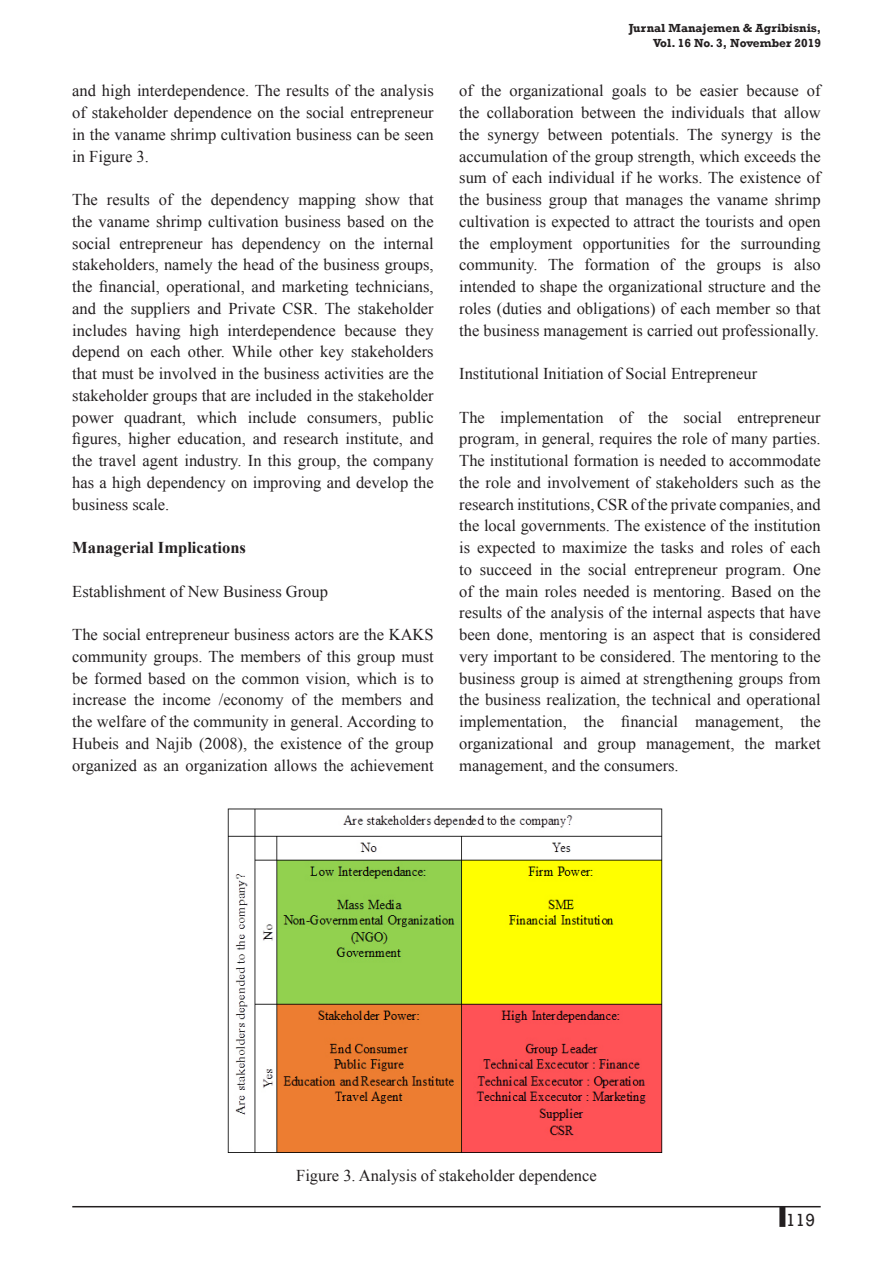
<style>
.page{position:relative;width:893px;height:1263px;background:#fff}
.page>*{position:absolute;margin:0;border:0;box-sizing:border-box;transform-origin:0 0}
.t1{font:18px "Rockwell";color:#231f20}
.t2{font:16.5px/21.8px "Times New Roman";color:#231f20;text-align:justify}
.t3{font:700 16.5px "Times New Roman";color:#231f20}
.t4{font:700 12px/15px "Rockwell";color:#231f20;text-align:right}
</style>
<div class="page">
<hr style="left:72px;top:1206px;width:749px;height:1px;background:#231f20">
<div style="left:779px;top:1207px;width:6px;height:20px;background:#231f20"></div>
<img style="left:227px;top:808px;width:435px;height:344px">
<p class="t2" style="left:72px;top:80px;width:363px">and high interdependence. The results of the analysis of stakeholder dependence on the social entrepreneur in the vaname shrimp cultivation business can be seen in Figure 3.</p>
<p class="t2" style="left:72px;top:189px;width:363px">The results of the dependency mapping show that the vaname shrimp cultivation business based on the social entrepreneur has dependency on the internal stakeholders, namely the head of the business groups, the financial, operational, and marketing technicians, and the suppliers and Private CSR. The stakeholder includes having high interdependence because they depend on each other. While other key stakeholders that must be involved in the business activities are the stakeholder groups that are included in the stakeholder power quadrant, which include consumers, public figures, higher education, and research institute, and the travel agent industry. In this group, the company has a high dependency on improving and develop the business scale.</p>
<p class="t3" style="left:72px;top:536px;width:175px">Managerial Implications</p>
<p class="t2" style="left:72px;top:580px;width:257px">Establishment of New Business Group</p>
<p class="t2" style="left:72px;top:624px;width:363px">The social entrepreneur business actors are the KAKS community groups. The members of this group must be formed based on the common vision, which is to increase the income /economy of the members and the welfare of the community in general. According to Hubeis and Najib (2008), the existence of the group organized as an organization allows the achievement</p>
<p class="t4" style="left:629px;top:20px;width:194px">Jurnal Manajemen &amp; Agribisnis,<br>Vol. 16 No. 3, November 2019</p>
<p class="t2" style="left:459px;top:80px;width:363px">of the organizational goals to be easier because of the collaboration between the individuals that allow the synergy between potentials. The synergy is the accumulation of the group strength, which exceeds the sum of each individual if he works. The existence of the business group that manages the vaname shrimp cultivation is expected to attract the tourists and open the employment opportunities for the surrounding community. The formation of the groups is also intended to shape the organizational structure and the roles (duties and obligations) of each member so that the business management is carried out professionally.</p>
<p class="t2" style="left:459px;top:362px;width:299px">Institutional Initiation of Social Entrepreneur</p>
<p class="t2" style="left:459px;top:406px;width:363px">The implementation of the social entrepreneur program, in general, requires the role of many parties.<br>The institutional formation is needed to accommodate the role and involvement of stakeholders such as the research institutions, CSR of the private companies, and the local governments. The existence of the institution is expected to maximize the tasks and roles of each to succeed in the social entrepreneur program. One of the main roles needed is mentoring. Based on the results of the analysis of the internal aspects that have been done, mentoring is an aspect that is considered very important to be considered. The mentoring to the business group is aimed at strengthening groups from the business realization, the technical and operational implementation, the financial management, the organizational and group management, the market management, and the consumers.</p>
<p class="t2" style="left:296px;top:1164px;width:302px">Figure 3. Analysis of stakeholder dependence</p>
<p class="t1" style="left:786px;top:1209px;width:31px">119</p>
</div>
